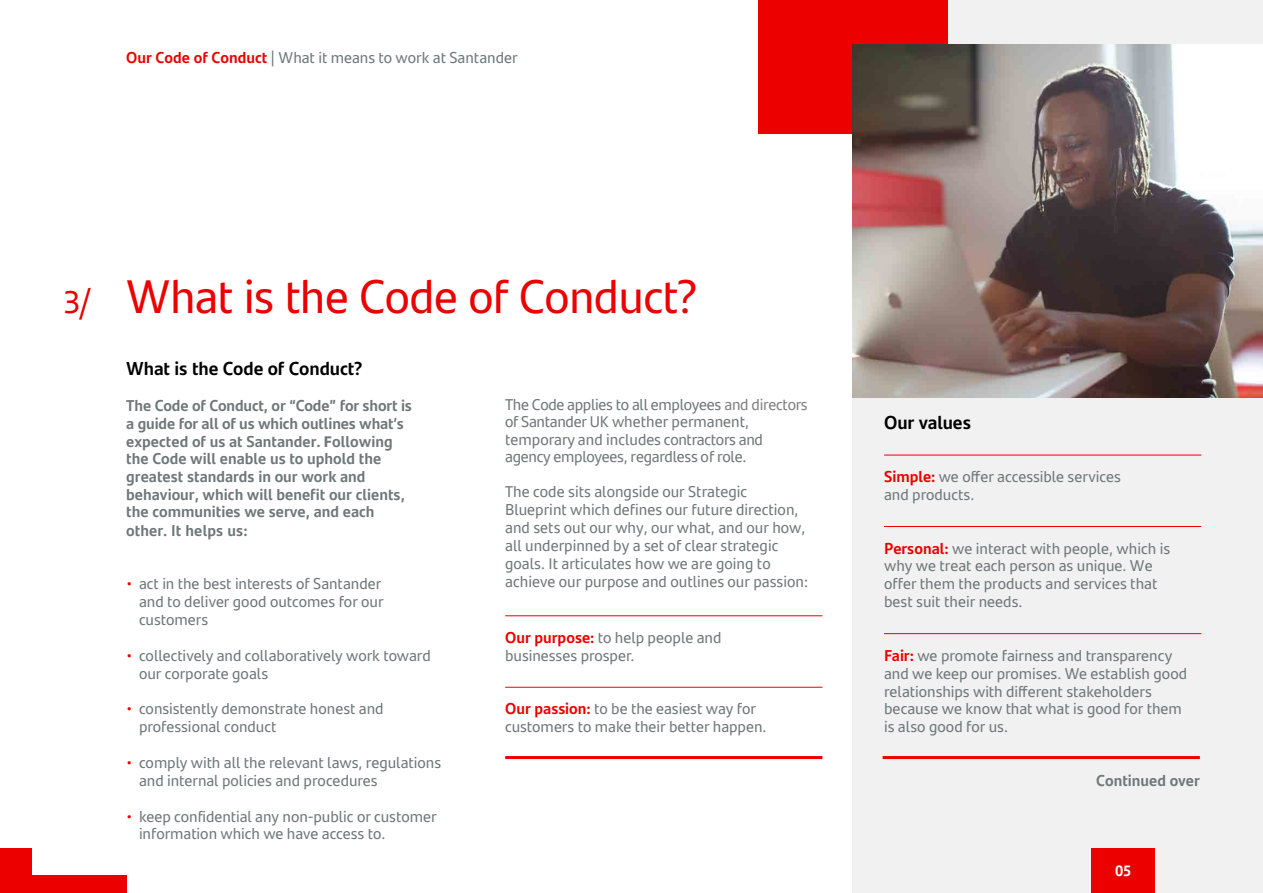
<style>
.page{position:relative;width:1263px;height:893px;background:#fff}
.page>*{position:absolute;margin:0;border:0;box-sizing:border-box;transform-origin:0 0}
.t1{font:47.25px "Santander Text";letter-spacing:-.015em;color:#ec0000}
.t2{font:31.5px "Santander Text";color:#ec0000}
.t3{font:700 18.75px "Santander Text";letter-spacing:-.005em;color:#000}
.t4{font:15.75px/17.9px "Santander Text";color:#6f7779}
.t5{font:700 15.75px/17.9px "Santander Text";color:#6f7779}
.t6{font:15.75px/17.1px "Santander Text";letter-spacing:-.02em;color:#6f7779}
.t7{font:700 15px "Santander Headline";color:#fff}
.s1{font-weight:700;color:#ec0000}
.s2{font-family:"Myriad Pro"}
.s3{color:#ec0000}
.s4{color:#808080}
</style>
<div class="page">
<div style="left:852px;top:0;width:411px;height:893px;background:#f1f1f1"></div>
<div style="left:758px;top:0;width:189px;height:134px;background:#ec0000"></div>
<div style="left:0;top:848px;width:32px;height:45px;background:#ec0000"></div>
<div style="left:0;top:875px;width:126px;height:18px;background:#ec0000"></div>
<img style="left:852px;top:45px;width:411px;height:353px">
<hr style="left:505px;top:615px;width:317px;height:1px;background:#ec0000">
<hr style="left:505px;top:687px;width:317px;height:1px;background:#ec0000">
<hr style="left:505px;top:756px;width:317px;height:3px;background:#ec0000">
<hr style="left:884px;top:455px;width:317px;height:1px;background:#ec0000">
<hr style="left:884px;top:526px;width:317px;height:1px;background:#ec0000">
<hr style="left:884px;top:633px;width:317px;height:1px;background:#ec0000">
<hr style="left:882px;top:756px;width:318px;height:3px;background:#ec0000">
<div style="left:1091px;top:848px;width:64px;height:45px;background:#ec0000"></div>
<p class="t4" style="left:126px;top:47px;width:393px"><span class="s1">Our Code of Conduct</span> | What it means to work at Santander</p>
<h2 class="t2" style="left:63px;top:278px;width:29px">3/</h2>
<h1 class="t1" style="left:126px;top:260px;width:573px">What is the Code of Conduct?</h1>
<p class="t3" style="left:126px;top:354px;width:238px">What is the Code of Conduct?</p>
<p class="t5" style="left:126px;top:395px;width:287px">The Code of Conduct, or “Code” for short is a guide for all of us which outlines what’s expected of us at Santander. <span class="s2">F</span>ollowing the Code will enable us to uphold the greatest standards in our work and behaviour, which will benefit our clients, the communities we serve, and each other. It helps us:</p>
<p class="t4" style="left:139px;top:574px;width:246px;text-indent:-13px"><span class="s3">•</span> act in the best interests of Santander and to deliver good outcomes for our customers</p>
<p class="t4" style="left:139px;top:646px;width:293px;text-indent:-13px"><span class="s3">•</span> collectively and collaboratively work toward our corporate goals</p>
<p class="t4" style="left:139px;top:699px;width:246px;text-indent:-13px"><span class="s3">•</span> consistently demonstrate honest and professional conduct</p>
<p class="t4" style="left:139px;top:753px;width:304px;text-indent:-13px"><span class="s3">•</span> comply with all the relevant laws, regulations and internal policies and procedures</p>
<p class="t4" style="left:139px;top:806px;width:299px;text-indent:-13px"><span class="s3">•</span> keep confidential any non-public or customer information which we have access to.</p>
<p class="t6" style="left:505px;top:395px;width:304px">The Code applies to all employees <span class="s4">and directors </span>of Santander UK whether permanent, temporary and includes contractors and agency employees, regardless of role.</p>
<p class="t4" style="left:505px;top:482px;width:304px">The code sits alongside our Strategic Blueprint which defines our future direction, and sets out our why, our what, and our how, all underpinned by a set of clear strategic goals. It articulates how we are going to achieve our purpose and outlines our passion:</p>
<p class="t4" style="left:505px;top:628px;width:218px"><span class="s1">Our purpose:</span> to help people and businesses prosper.</p>
<p class="t4" style="left:505px;top:699px;width:263px"><span class="s1">Our passion:</span> to be the easiest way for customers to make their better happen.</p>
<p class="t3" style="left:884px;top:407px;width:88px">Our values</p>
<p class="t4" style="left:884px;top:467px;width:238px"><span class="s1">Simple:</span> we offer accessible services and products.</p>
<p class="t4" style="left:884px;top:538px;width:288px"><span class="s1">Personal:</span> we interact with people, which is why we treat each person as unique. We offer them the products and services that best suit their needs.</p>
<p class="t4" style="left:884px;top:646px;width:305px"><span class="s1">Fair:</span> we promote fairness and transparency and we keep our promises. We establish good relationships with different stakeholders because we know that what is good for them is also good for us.</p>
<p class="t5" style="left:1096px;top:770px;width:105px">Continued over</p>
<p class="t7" style="left:1115px;top:859px;width:18px">05</p>
</div>
